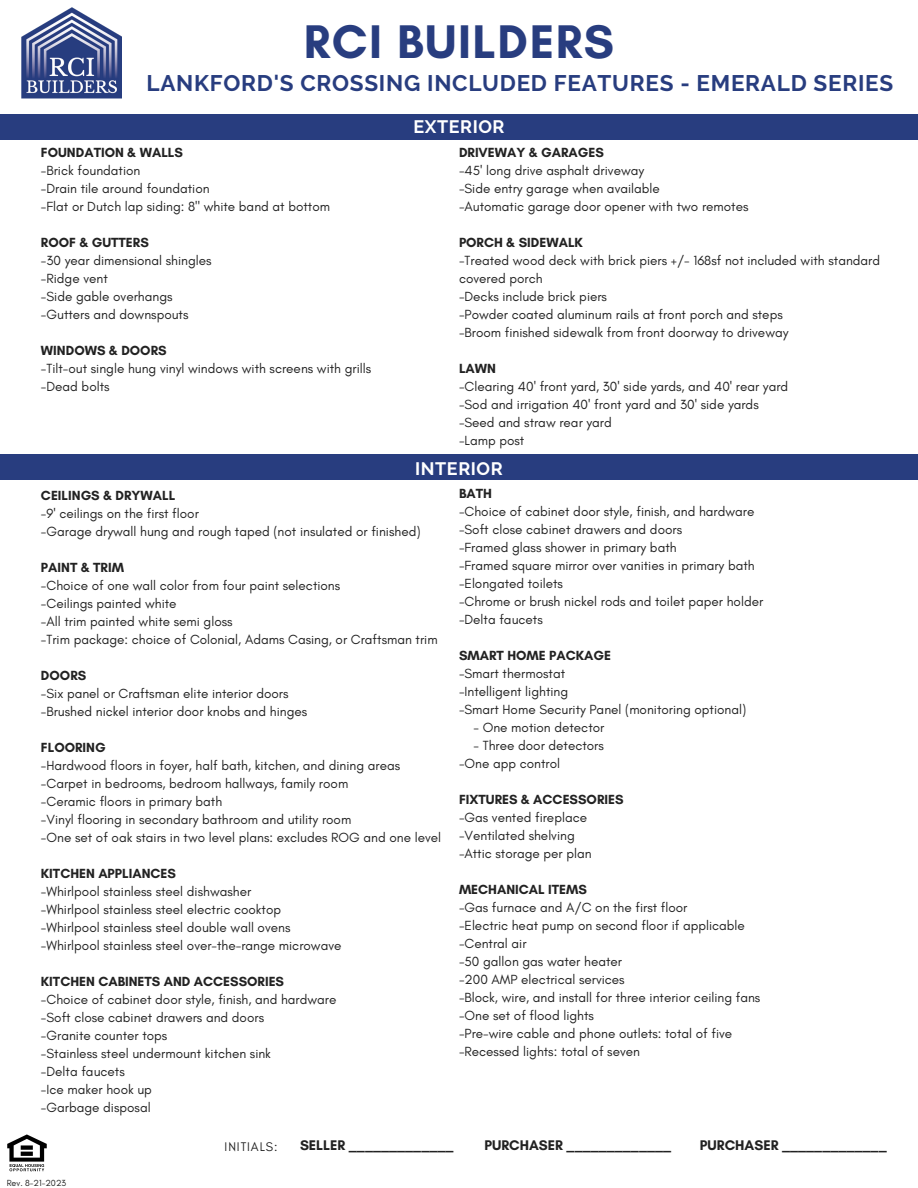
<style>
.page{position:relative;width:918px;height:1188px;background:#fff}
.page>*{position:absolute;margin:0;border:0;box-sizing:border-box;transform-origin:0 0}
.t1{font:700 48.15px "Glacial Indifference";letter-spacing:.03em;color:#283d7f}
.t2{font:700 22.5px "Raleway";letter-spacing:.03em;color:#283d7f}
.t3{font:700 18px "Raleway";letter-spacing:.03em;color:#fff}
.t4{font:700 14.25px "Glacial Indifference";color:#222}
.t5{font:13.5px/18px "Glacial Indifference";color:#222}
.t6{font:700 13.5px "Glacial Indifference";color:#222}
.t7{font:12.75px "Glacial Indifference";letter-spacing:.075em;color:#222}
.t8{font:9px "Glacial Indifference";color:#222}
</style>
<div class="page">
<img style="left:21px;top:7px;width:101px;height:92px">
<div style="left:0;top:114px;width:918px;height:26px;background:#283d7f"></div>
<div style="left:0;top:454px;width:918px;height:26px;background:#283d7f"></div>
<img style="left:7px;top:1134px;width:40px;height:38px">
<p class="t1" style="left:304px;top:13px;width:312px">RCI BUILDERS</p>
<p class="t2" style="left:147px;top:70px;width:748px">LANKFORD'S CROSSING INCLUDED FEATURES - EMERALD SERIES</p>
<p class="t3" style="left:413px;top:116px;width:93px">EXTERIOR</p>
<p class="t6" style="left:41px;top:145px;width:144px">FOUNDATION &amp; WALLS</p>
<p class="t5" style="left:41px;top:162px;width:101px">-Brick foundation</p>
<p class="t5" style="left:41px;top:180px;width:170px">-Drain tile around foundation</p>
<p class="t5" style="left:41px;top:198px;width:291px">-Flat or Dutch lap siding: 8" white band at bottom</p>
<p class="t6" style="left:41px;top:235px;width:109px">ROOF &amp; GUTTERS</p>
<p class="t5" style="left:41px;top:252px;width:172px">-30 year dimensional shingles</p>
<p class="t5" style="left:41px;top:270px;width:68px">-Ridge vent</p>
<p class="t5" style="left:41px;top:288px;width:133px">-Side gable overhangs</p>
<p class="t5" style="left:41px;top:306px;width:149px">-Gutters and downspouts</p>
<p class="t6" style="left:41px;top:343px;width:127px">WINDOWS &amp; DOORS</p>
<p class="t5" style="left:41px;top:360px;width:332px">-Tilt-out single hung vinyl windows with screens with grills</p>
<p class="t5" style="left:41px;top:378px;width:70px">-Dead bolts</p>
<p class="t6" style="left:459px;top:145px;width:146px">DRIVEWAY &amp; GARAGES</p>
<p class="t5" style="left:459px;top:162px;width:187px">-45' long drive asphalt driveway</p>
<p class="t5" style="left:459px;top:180px;width:202px">-Side entry garage when available</p>
<p class="t5" style="left:459px;top:198px;width:291px">-Automatic garage door opener with two remotes</p>
<p class="t6" style="left:459px;top:235px;width:125px">PORCH &amp; SIDEWALK</p>
<p class="t5" style="left:459px;top:252px;width:423px">-Treated wood deck with brick piers +/- 168sf not included with standard covered porch</p>
<p class="t5" style="left:459px;top:288px;width:150px">-Decks include brick piers</p>
<p class="t5" style="left:459px;top:306px;width:325px">-Powder coated aluminum rails at front porch and steps</p>
<p class="t5" style="left:459px;top:324px;width:331px">-Broom finished sidewalk from front doorway to driveway</p>
<p class="t6" style="left:459px;top:361px;width:39px">LAWN</p>
<p class="t5" style="left:459px;top:378px;width:331px">-Clearing 40' front yard, 30' side yards, and 40' rear yard</p>
<p class="t5" style="left:459px;top:396px;width:301px">-Sod and irrigation 40' front yard and 30' side yards</p>
<p class="t5" style="left:459px;top:414px;width:154px">-Seed and straw rear yard</p>
<p class="t5" style="left:459px;top:432px;width:67px">-Lamp post</p>
<p class="t3" style="left:415px;top:458px;width:89px">INTERIOR</p>
<p class="t6" style="left:459px;top:485px;width:34px">BATH</p>
<p class="t5" style="left:459px;top:502px;width:297px">-Choice of cabinet door style, finish, and hardware</p>
<p class="t5" style="left:459px;top:520px;width:225px">-Soft close cabinet drawers and doors</p>
<p class="t5" style="left:459px;top:538px;width:219px">-Framed glass shower in primary bath</p>
<p class="t5" style="left:459px;top:556px;width:297px">-Framed square mirror over vanities in primary bath</p>
<p class="t5" style="left:459px;top:574px;width:106px">-Elongated toilets</p>
<p class="t5" style="left:459px;top:592px;width:306px">-Chrome or brush nickel rods and toilet paper holder</p>
<p class="t5" style="left:459px;top:610px;width:85px">-Delta faucets</p>
<p class="t6" style="left:459px;top:647px;width:153px">SMART HOME PACKAGE</p>
<p class="t5" style="left:459px;top:664px;width:108px">-Smart thermostat</p>
<p class="t5" style="left:459px;top:682px;width:111px">-Intelligent lighting</p>
<p class="t5" style="left:459px;top:700px;width:289px">-Smart Home Security Panel (monitoring optional)</p>
<p class="t5" style="left:474px;top:718px;width:132px">- One motion detector</p>
<p class="t5" style="left:474px;top:736px;width:132px">- Three door detectors</p>
<p class="t5" style="left:459px;top:754px;width:103px">-One app control</p>
<p class="t6" style="left:459px;top:791px;width:166px">FIXTURES &amp; ACCESSORIES</p>
<p class="t5" style="left:459px;top:808px;width:130px">-Gas vented fireplace</p>
<p class="t5" style="left:459px;top:826px;width:117px">-Ventilated shelving</p>
<p class="t5" style="left:459px;top:844px;width:134px">-Attic storage per plan</p>
<p class="t6" style="left:459px;top:881px;width:130px">MECHANICAL ITEMS</p>
<p class="t5" style="left:459px;top:898px;width:230px">-Gas furnace and A/C on the first floor</p>
<p class="t5" style="left:459px;top:916px;width:287px">-Electric heat pump on second floor if applicable</p>
<p class="t5" style="left:459px;top:934px;width:69px">-Central air</p>
<p class="t5" style="left:459px;top:952px;width:165px">-50 gallon gas water heater</p>
<p class="t5" style="left:459px;top:970px;width:167px">-200 AMP electrical services</p>
<p class="t5" style="left:459px;top:988px;width:303px">-Block, wire, and install for three interior ceiling fans</p>
<p class="t5" style="left:459px;top:1006px;width:136px">-One set of flood lights</p>
<p class="t5" style="left:459px;top:1024px;width:275px">-Pre-wire cable and phone outlets: total of five</p>
<p class="t5" style="left:459px;top:1042px;width:183px">-Recessed lights: total of seven</p>
<p class="t6" style="left:41px;top:487px;width:136px">CEILINGS &amp; DRYWALL</p>
<p class="t5" style="left:41px;top:504px;width:159px">-9' ceilings on the first floor</p>
<p class="t5" style="left:41px;top:522px;width:381px">-Garage drywall hung and rough taped (not insulated or finished)</p>
<p class="t6" style="left:41px;top:559px;width:85px">PAINT &amp; TRIM</p>
<p class="t5" style="left:41px;top:576px;width:301px">-Choice of one wall color from four paint selections</p>
<p class="t5" style="left:41px;top:594px;width:137px">-Ceilings painted white</p>
<p class="t5" style="left:41px;top:612px;width:193px">-All trim painted white semi gloss</p>
<p class="t5" style="left:41px;top:630px;width:398px">-Trim package: choice of Colonial, Adams Casing, or Craftsman trim</p>
<p class="t6" style="left:41px;top:667px;width:47px">DOORS</p>
<p class="t5" style="left:41px;top:684px;width:249px">-Six panel or Craftsman elite interior doors</p>
<p class="t5" style="left:41px;top:702px;width:268px">-Brushed nickel interior door knobs and hinges</p>
<p class="t6" style="left:41px;top:739px;width:66px">FLOORING</p>
<p class="t5" style="left:41px;top:756px;width:361px">-Hardwood floors in foyer, half bath, kitchen, and dining areas</p>
<p class="t5" style="left:41px;top:774px;width:309px">-Carpet in bedrooms, bedroom hallways, family room</p>
<p class="t5" style="left:41px;top:792px;width:183px">-Ceramic floors in primary bath</p>
<p class="t5" style="left:41px;top:810px;width:312px">-Vinyl flooring in secondary bathroom and utility room</p>
<p class="t5" style="left:41px;top:828px;width:402px">-One set of oak stairs in two level plans: excludes ROG and one level</p>
<p class="t6" style="left:41px;top:865px;width:137px">KITCHEN APPLIANCES</p>
<p class="t5" style="left:41px;top:882px;width:212px">-Whirlpool stainless steel dishwasher</p>
<p class="t5" style="left:41px;top:900px;width:242px">-Whirlpool stainless steel electric cooktop</p>
<p class="t5" style="left:41px;top:918px;width:251px">-Whirlpool stainless steel double wall ovens</p>
<p class="t5" style="left:41px;top:936px;width:302px">-Whirlpool stainless steel over-the-range microwave</p>
<p class="t6" style="left:41px;top:973px;width:245px">KITCHEN CABINETS AND ACCESSORIES</p>
<p class="t5" style="left:41px;top:990px;width:297px">-Choice of cabinet door style, finish, and hardware</p>
<p class="t5" style="left:41px;top:1008px;width:225px">-Soft close cabinet drawers and doors</p>
<p class="t5" style="left:41px;top:1026px;width:128px">-Granite counter tops</p>
<p class="t5" style="left:41px;top:1044px;width:232px">-Stainless steel undermount kitchen sink</p>
<p class="t5" style="left:41px;top:1062px;width:85px">-Delta faucets</p>
<p class="t5" style="left:41px;top:1080px;width:113px">-Ice maker hook up</p>
<p class="t5" style="left:41px;top:1098px;width:111px">-Garbage disposal</p>
<p class="t8" style="left:7px;top:1177px;width:61px">Rev. 8-21-2023</p>
<p class="t7" style="left:225px;top:1139px;width:54px">INITIALS:</p>
<p class="t4" style="left:300px;top:1136px;width:155px">SELLER _____________</p>
<p class="t4" style="left:700px;top:1136px;width:188px">PURCHASER _____________</p>
<p class="t4" style="left:484px;top:1136px;width:188px">PURCHASER _____________</p>
</div>
